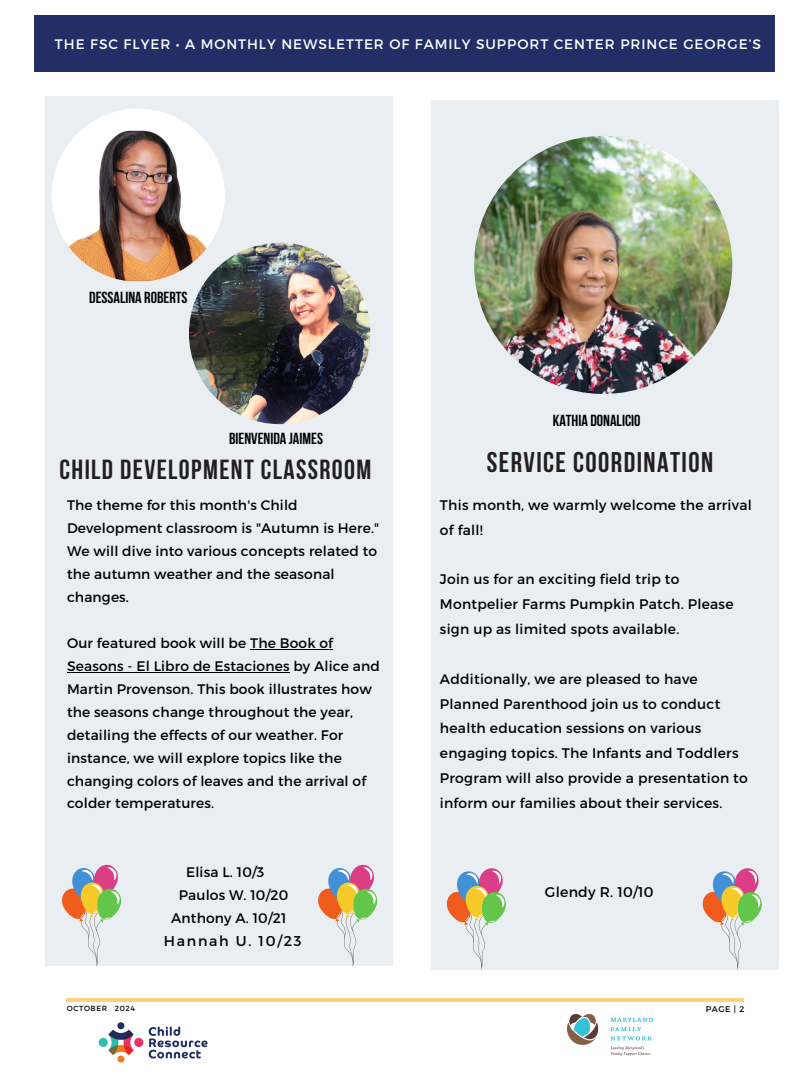
<style>
.page{position:relative;width:810px;height:1080px;background:#fff}
.page>*{position:absolute;margin:0;border:0;box-sizing:border-box;transform-origin:0 0}
.t1{font:700 28.38px "Bebas Neue";letter-spacing:.05em;color:#231f20}
.t2{font:700 27.5px "Bebas Neue";letter-spacing:.05em;color:#231f20}
.t3{font:700 16px "Bebas Neue";color:#000}
.t4{font:14.25px "Montserrat";letter-spacing:.12em;color:#000}
.t5{font:14.06px "Montserrat";letter-spacing:.02em;color:#000}
.t6{font:13.88px/23px "Montserrat";letter-spacing:.01em;color:#000}
.t7{font:13.75px "Montserrat";letter-spacing:.07em;color:#fff}
.t8{font:8.25px "Montserrat";color:#000}
.t9{font:7.44px "Montserrat";letter-spacing:.07em;color:#000}
</style>
<div class="page">
<div style="left:34px;top:16px;width:741px;height:56px;background:#232e67"></div>
<hr style="left:66px;top:998px;width:678px;height:3px;background:#ffd280">
<img style="left:567px;top:1015px;width:86px;height:40px">
<div style="left:46px;top:97px;width:346px;height:869px;background:#e9eef3"></div>
<img style="left:52px;top:109px;width:173px;height:173px;border-radius:50%">
<div style="left:432px;top:100px;width:346px;height:869px;background:#e9eef3"></div>
<img style="left:474px;top:136px;width:258px;height:258px;border-radius:50%">
<img style="left:189px;top:243px;width:181px;height:181px;border-radius:50%">
<hr style="left:250px;top:649px;width:83px;height:1px;background:#000">
<hr style="left:67px;top:672px;width:223px;height:1px;background:#000">
<img style="left:85px;top:1001px;width:136px;height:62px">
<svg style="left:62px;top:864px;width:60px;height:102px"></svg>
<svg style="left:318px;top:864px;width:60px;height:102px"></svg>
<svg style="left:701px;top:868px;width:62px;height:102px"></svg>
<svg style="left:445px;top:868px;width:62px;height:102px"></svg>
<h1 class="t7" style="left:55px;top:35px;width:708px">THE FSC FLYER • A MONTHLY NEWSLETTER OF FAMILY SUPPORT CENTER PRINCE GEORGE’S</h1>
<h4 class="t3" style="left:89px;top:291px;width:100px">DESSALINA ROBERTS</h4>
<h4 class="t3" style="left:229px;top:432px;width:96px">BIENVENIDA JAIMES</h4>
<h2 class="t2" style="left:60px;top:459px;width:313px">CHILD DEVELOPMENT CLASSROOM</h2>
<p class="t6" style="left:67px;top:493px;width:314px">The theme for this month's Child Development classroom is "Autumn is Here." We will dive into various concepts related to the autumn weather and the seasonal changes.</p>
<h2 class="t6" style="left:67px;top:631px;width:314px">Our featured book will be The Book of Seasons - El Libro de Estaciones by Alice and Martin Provenson. This book illustrates how the seasons change throughout the year, detailing the effects of our weather. For instance, we will explore topics like the changing colors of leaves and the arrival of colder temperatures.</h2>
<h1 class="t9" style="left:67px;top:1003px;width:69px">OCTOBER 2024</h1>
<h2 class="t6" style="left:186px;top:860px;width:80px">Elisa L. 10/3</h2>
<h2 class="t6" style="left:179px;top:883px;width:111px">Paulos W. 10/20</h2>
<h2 class="t6" style="left:171px;top:906px;width:117px">Anthony A. 10/21</h2>
<h2 class="t4" style="left:164px;top:931px;width:139px">Hannah U. 10/23</h2>
<h4 class="t3" style="left:553px;top:414px;width:89px">KATHIA DONALICIO</h4>
<p class="t1" style="left:487px;top:451px;width:228px">SERVICE COORDINATION</p>
<h4 class="t6" style="left:440px;top:492px;width:313px;line-height:24.9px">This month, we warmly welcome the arrival of fall!</h4>
<h4 class="t6" style="left:440px;top:566px;width:295px;line-height:24.9px">Join us for an exciting field trip to<br>Montpelier Farms Pumpkin Patch. Please sign up as limited spots available.</h4>
<h4 class="t6" style="left:440px;top:666px;width:309px;line-height:24.9px">Additionally, we are pleased to have Planned Parenthood join us to conduct health education sessions on various engaging topics. The Infants and Toddlers Program will also provide a presentation to inform our families about their services.</h4>
<p class="t5" style="left:545px;top:882px;width:110px">Glendy R. 10/10</p>
<p class="t8" style="left:706px;top:1003px;width:40px">PAGE | 2</p>
</div>
